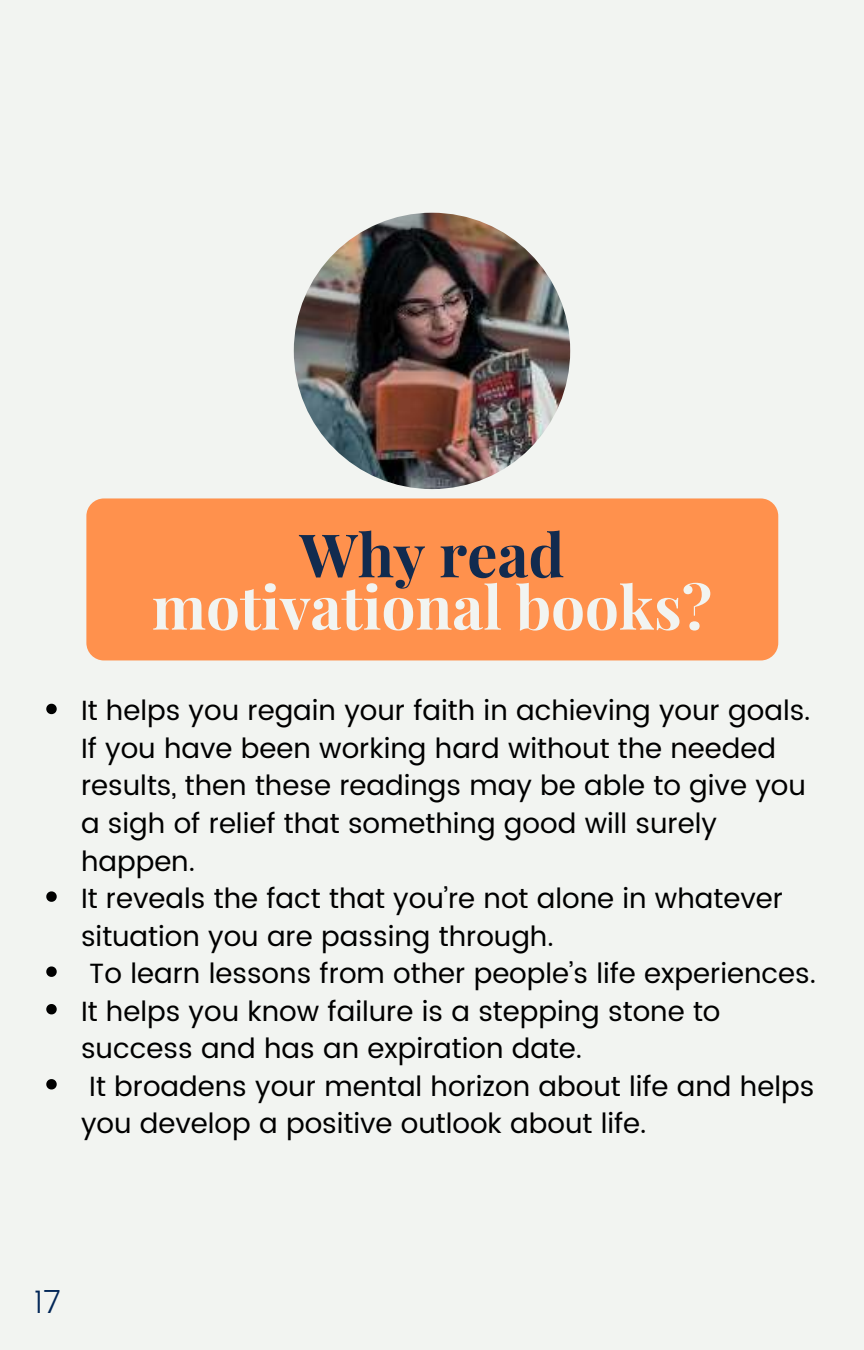
<style>
.page{position:relative;width:864px;height:1350px;background:#f2f4f1}
.page>*{position:absolute;margin:0;border:0;box-sizing:border-box;transform-origin:0 0}
.t1{font:700 60.07px "Playfair Display";color:#f2f4f1}
.t2{font:700 60.07px "Playfair Display";color:#122b4f}
.t3{font:300 31.5px "Poppins";color:#022657}
.t4{font:27.9px/37.6px "Poppins";color:#000}
</style>
<div class="page">
<img style="left:294px;top:213px;width:276px;height:276px;border-radius:50%">
<div style="left:86px;top:498px;width:692px;height:162px;background:#ff914d;border-radius:18px"></div>
<svg style="left:46px;top:704px;width:11px;height:10px"></svg>
<svg style="left:46px;top:891px;width:11px;height:11px"></svg>
<svg style="left:46px;top:966px;width:11px;height:11px"></svg>
<svg style="left:46px;top:1004px;width:11px;height:10px"></svg>
<svg style="left:46px;top:1079px;width:11px;height:11px"></svg>
<h1 class="t2" style="left:300px;top:508px;width:266px">Why read</h1>
<h1 class="t1" style="left:152px;top:560px;width:562px">motivational books?</h1>
<p class="t4" style="left:81px;top:693px;width:737px">It helps you regain your faith in achieving your goals.<br>If you have been working hard without the needed results, then these readings may be able to give you a sigh of relief that something good will surely happen.<br>It reveals the fact that you’re not alone in whatever situation you are passing through.<br>To learn lessons from other people’s life experiences.<br>It helps you know failure is a stepping stone to success and has an expiration date.<br>It broadens your mental horizon about life and helps you develop a positive outlook about life.</p>
<p class="t3" style="left:34px;top:1280px;width:28px">17</p>
</div>
